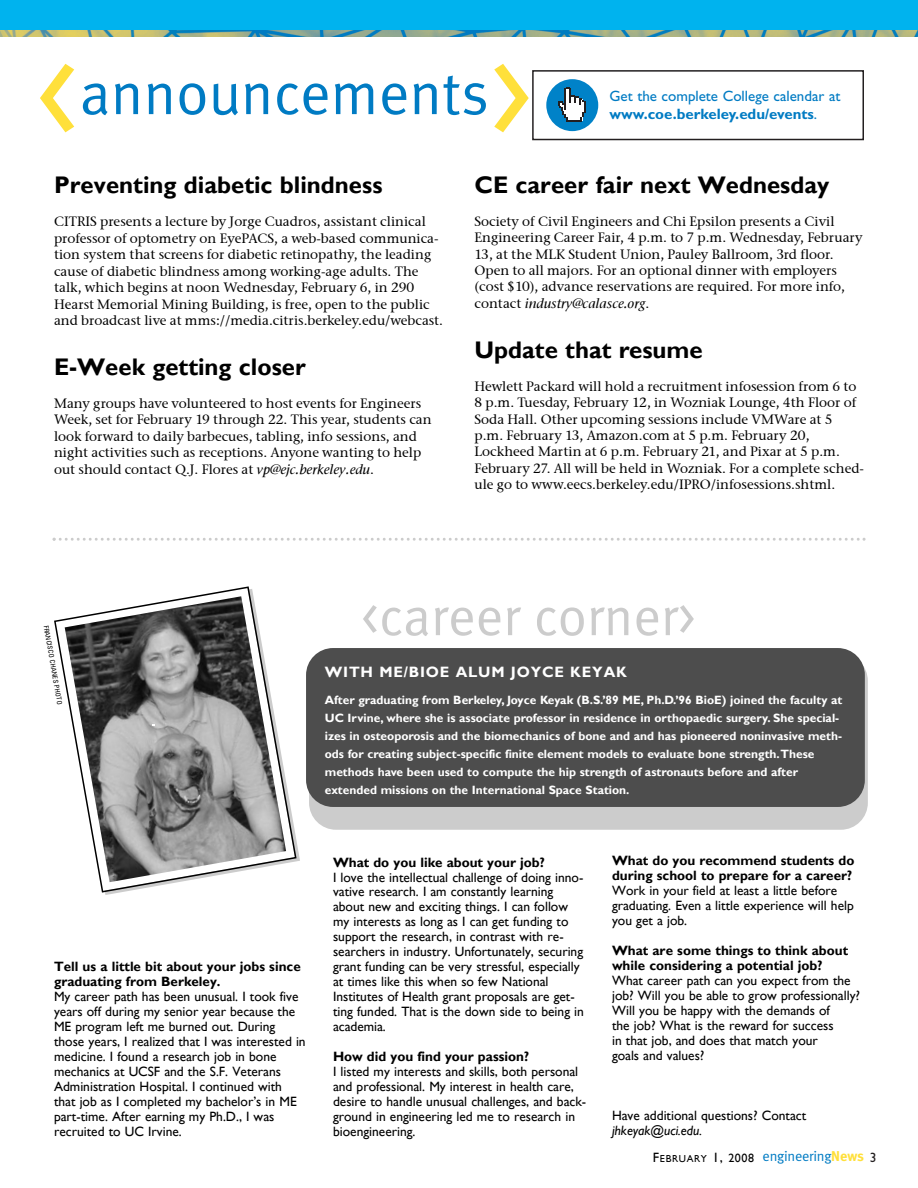
<style>
.page{position:relative;width:918px;height:1188px;background:#fff}
.page>*{position:absolute;margin:0;border:0;box-sizing:border-box;transform-origin:0 0}
.t1{font:133.5px "Meta Normal";color:#ffe03b}
.t2{font:60px "Meta Normal";color:#007bc3}
.t3{font:54px "Meta Normal";color:#ccc}
.t4{font:700 24px "Gill Sans";color:#000}
.t5{font:700 24px "Gill Sans";color:#000}
.t6{font:15px/18px "Gill Sans";color:#007bc3}
.t7{font:700 15px "Gill Sans";letter-spacing:.055em;color:#fff}
.t8{font:14.25px "Meta Normal";letter-spacing:-.015em;color:#007bc3}
.t9{font:13.5px/16.5px "Stone Serif ITCTT Medium";color:#000}
.t10{font:13.5px/15px "Gill Sans";color:#000}
.t11{font:700 13.5px/15px "Gill Sans";color:#000}
.t12{font:italic 13.5px "Gill Sans";color:#000}
.t13{font:700 12px/18px "Gill Sans";color:#fff}
.t14{font:10.2px "Gill Sans";letter-spacing:.065em;color:#000}
.t15{font:condensed 6.75px "Univers";color:#000}
.s1{font-weight:700}
.s2{font-style:italic}
.s3{font-size:13.5px}
.s4{font-size:12px}
.s5{font-family:"Meta";font-weight:700;color:#ffe03b}
.s6{font-family:"Gill Sans";font-size:13.5px;color:#231f20}
</style>
<div class="page">
<div style="left:532px;top:70px;width:332px;height:70px;border:2px solid #231f20"></div>
<div style="left:546px;top:79px;width:52px;height:52px;background:#0082c8;border-radius:26px"></div>
<svg style="left:558px;top:87px;width:28px;height:35px"></svg>
<img style="left:0;top:30px;width:918px;height:6px">
<div style="left:0;top:0;width:918px;height:30px;background:#00b3ee"></div>
<div style="left:309px;top:654px;width:559px;height:176px;background:#ccc;border-radius:27px"></div>
<svg style="left:54px;top:586px;width:243px;height:307px"></svg>
<img style="left:65px;top:596px;width:221px;height:286px">
<div style="left:306px;top:648px;width:559px;height:159px;background:#4d4d4d;border-radius:27px"></div>
<svg style="left:53px;top:538px;width:813px;height:3px"></svg>
<h1 class="t1" style="left:37px;top:15px;width:44px">&lt;</h1>
<h2 class="t2" style="left:80px;top:59px;width:411px">announcements</h2>
<h1 class="t1" style="left:489px;top:15px;width:44px">&gt;</h1>
<p class="t6" style="left:609px;top:87px;width:232px">Get the complete College calendar at <span class="s1">www.coe.berkeley.edu/events</span>.</p>
<h3 class="t4" style="left:54px;top:171px;width:330px">Preventing diabetic blindness</h3>
<p class="t9" style="left:54px;top:213px;width:391px">CITRIS presents a lecture by Jorge Cuadros, assistant clinical professor of optometry on EyePACS, a web-based communica&shy;tion system that screens for diabetic retinopathy, the leading cause of diabetic blindness among working-age adults. The talk, which begins at noon Wednesday, February 6, in 290<br>Hearst Memorial Mining Building, is free, open to the public and broadcast live at mms://media.citris.berkeley.edu/webcast.</p>
<h3 class="t4" style="left:54px;top:353px;width:253px">E-Week getting closer</h3>
<p class="t9" style="left:54px;top:395px;width:379px">Many groups have volunteered to host events for Engineers Week, set for February 19 through 22. This year, students can look forward to daily barbecues, tabling, info sessions, and night activities such as receptions. Anyone wanting to help out should contact Q.J. Flores at <span class="s2">vp@ejc.berkeley.edu</span>.</p>
<h3 class="t4" style="left:474px;top:170px;width:357px">CE career fair next Wednesday</h3>
<p class="t9" style="left:474px;top:212px;width:390px">Society of Civil Engineers and Chi Epsilon presents a Civil Engineering Career Fair, 4 p.m. to 7 p.m. Wednesday, February 13, at the MLK Student Union, Pauley Ballroom, 3rd floor.<br>Open to all majors. For an optional dinner with employers (cost $10), advance reservations are required. For more info, contact <span class="s2">industry@calasce.org</span>.</p>
<h3 class="t5" style="left:474px;top:335px;width:230px">Update that resume</h3>
<p class="t9" style="left:474px;top:377px;width:391px">Hewlett Packard will hold a recruitment infosession from 6 to 8 p.m. Tuesday, February 12, in Wozniak Lounge, 4th Floor of Soda Hall. Other upcoming sessions include VMWare at 5 p.m. February 13, Amazon.com at 5 p.m. February 20, Lockheed Martin at 6 p.m. February 21, and Pixar at 5 p.m.<br>February 27. All will be held in Wozniak. For a complete sched&shy;ule go to www.eecs.berkeley.edu/IPRO/infosessions.shtml.</p>
<p class="t15" style="left:50px;top:624px;width:82px;rotate:80deg">FRANCISCO CHANES PHOTO</p>
<h3 class="t3" style="left:362px;top:585px;width:335px">&lt;career corner&gt;</h3>
<p class="t7" style="left:325px;top:663px;width:304px">WITH ME/BIOE ALUM JOYCE KEYAK</p>
<p class="t13" style="left:325px;top:691px;width:519px">After graduating from Berkeley, Joyce Keyak (B.S.’89 ME, Ph.D.’96 BioE) joined the faculty at UC Irvine, where she is associate professor in residence in orthopaedic surgery. She special&shy;izes in osteoporosis and the biomechanics of bone and and has pioneered noninvasive meth&shy;ods for creating subject-specific finite element models to evaluate bone strength.These methods have been used to compute the hip strength of astronauts before and after extended missions on the International Space Station.</p>
<p class="t11" style="left:54px;top:959px;width:248px">Tell us a little bit about your jobs since graduating from Berkeley.</p>
<p class="t10" style="left:54px;top:989px;width:253px">My career path has been unusual. I took five years off during my senior year because the ME program left me burned out. During those years, I realized that I was interested in medicine. I found a research job in bone mechanics at UCSF and the S.F. Veterans Administration Hospital. I continued with that job as I completed my bachelor’s in ME part-time. After earning my Ph.D., I was recruited to UC Irvine.</p>
<p class="t11" style="left:333px;top:855px;width:213px">What do you like about your job?</p>
<p class="t10" style="left:333px;top:869px;width:252px">I love the intellectual challenge of doing inno&shy;vative research. I am constantly learning about new and exciting things. I can follow my interests as long as I can get funding to support the research, in contrast with re&shy;searchers in industry. Unfortunately, securing grant funding can be very stressful, especially at times like this when so few National Institutes of Health grant proposals are get&shy;ting funded. That is the down side to being in academia.</p>
<p class="t11" style="left:333px;top:1049px;width:198px">How did you find your passion?</p>
<p class="t10" style="left:333px;top:1064px;width:255px">I listed my interests and skills, both personal and professional. My interest in health care, desire to handle unusual challenges, and back&shy;ground in engineering led me to research in bioengineering.</p>
<p class="t11" style="left:612px;top:853px;width:244px">What do you recommend students do during school to prepare for a career?</p>
<p class="t10" style="left:612px;top:883px;width:243px">Work in your field at least a little before graduating. Even a little experience will help you get a job.</p>
<p class="t11" style="left:612px;top:943px;width:238px">What are some things to think about while considering a potential job?</p>
<p class="t10" style="left:612px;top:973px;width:250px">What career path can you expect from the job? Will you be able to grow professionally?<br>Will you be happy with the demands of<br>the job? What is the reward for success<br>in that job, and does that match your<br>goals and values?</p>
<p class="t10" style="left:612px;top:1108px;width:196px">Have additional questions? Contact</p>
<p class="t12" style="left:612px;top:1123px;width:92px">jhkeyak@uci.edu.</p>
<p class="t14" style="left:653px;top:1153px;width:103px"><span class="s3">F</span>EBRUARY <span class="s3">1,</span> <span class="s4">2008</span></p>
<p class="t8" style="left:763px;top:1148px;width:116px">engineering<span class="s5">News</span> <span class="s6">3</span></p>
</div>
